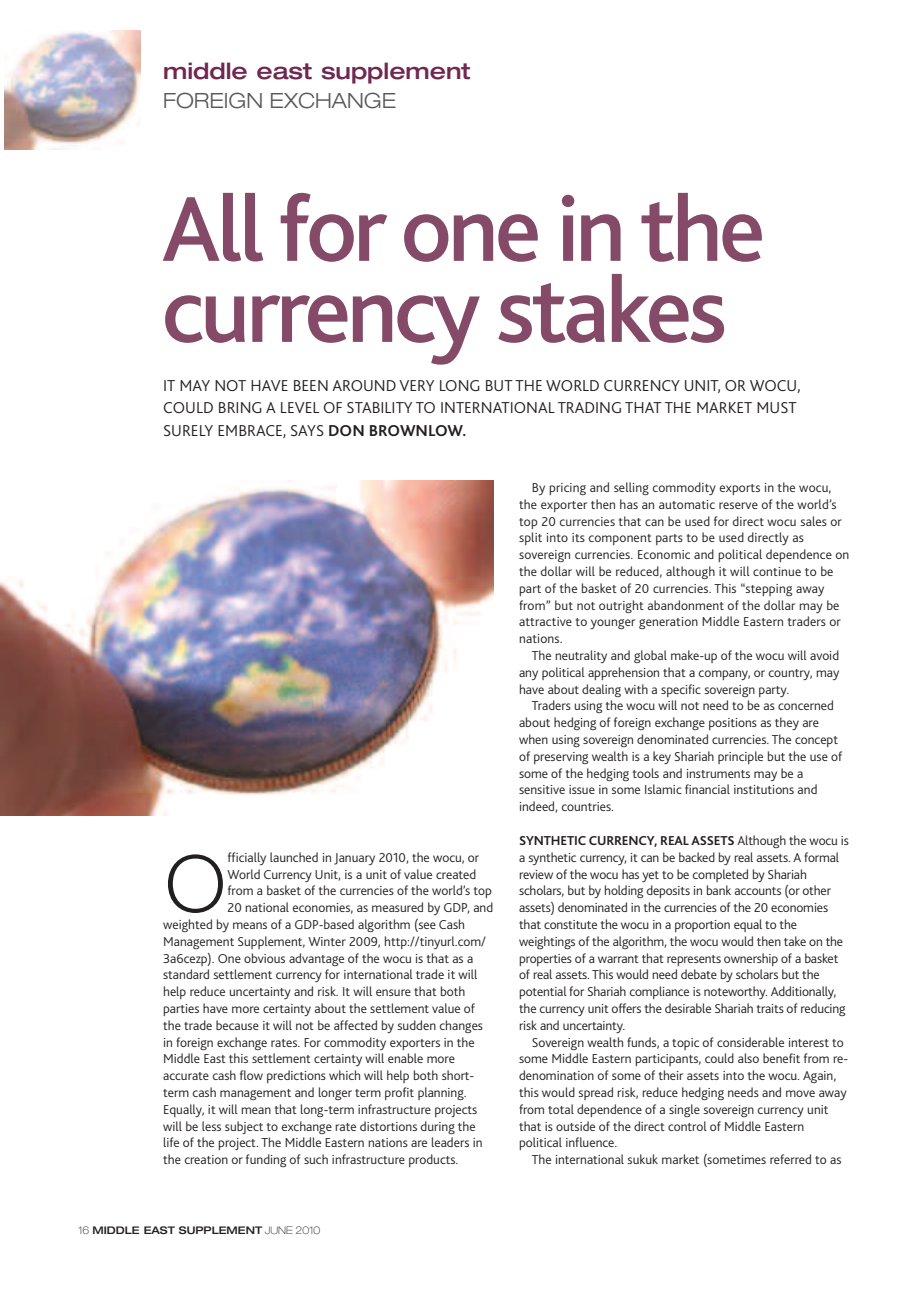
<style>
.page{position:relative;width:919px;height:1289px;background:#fff}
.page>*{position:absolute;margin:0;border:0;box-sizing:border-box;transform-origin:0 0}
.t1{font:500 96px/81px "Bliss 2";letter-spacing:-.04em;color:#844a68}
.t2{font:200 86.85px "Bliss 2";color:#231f20}
.t3{font:500 expanded 22.5px "Helvetica Neue";color:#702751}
.t4{font:300 expanded 21px "Helvetica Neue";color:#57585a}
.t5{font:300 16.5px/22.5px "Bliss 2";color:#231f20}
.t6{font:300 13.5px/16.8px "Bliss 2";color:#231f20}
.t7{font:500 expanded 10.5px "Helvetica Neue";color:#231f20}
.s1{font-weight:700}
.s2{font-weight:100}
</style>
<div class="page">
<img style="left:5px;top:30px;width:135px;height:120px">
<img style="left:0;top:480px;width:493px;height:335px">
<h3 class="t3" style="left:163px;top:63px;width:309px">middle east supplement</h3>
<h3 class="t4" style="left:163px;top:93px;width:234px">FOREIGN EXCHANGE</h3>
<h1 class="t1" style="left:162px;top:198px;width:605px">All for one in the currency stakes</h1>
<p class="t5" style="left:163px;top:375px;width:639px">IT MAY NOT HAVE BEEN AROUND VERY LONG BUT THE WORLD CURRENCY UNIT, OR WOCU,<br>COULD BRING A LEVEL OF STABILITY TO INTERNATIONAL TRADING THAT THE MARKET MUST<br>SURELY EMBRACE, SAYS <span class="s1">DON BROWNLOW.</span></p>
<h2 class="t2" style="left:163px;top:850px;width:66px">O</h2>
<p class="t6" style="left:227px;top:850px;width:253px">fficially launched in January 2010, the wocu, or</p>
<p class="t6" style="left:227px;top:866px;width:250px">World Currency Unit, is a unit of value created</p>
<p class="t6" style="left:227px;top:883px;width:266px">from a basket of the currencies of the world’s top</p>
<p class="t6" style="left:227px;top:900px;width:267px">20 national economies, as measured by GDP, and</p>
<p class="t6" style="left:163px;top:917px;width:303px">weighted by means of a GDP-based algorithm (see Cash</p>
<p class="t6" style="left:163px;top:934px;width:324px">Management Supplement, Winter 2009, http://tinyurl.com/</p>
<p class="t6" style="left:163px;top:950px;width:311px">3a6cezp). One obvious advantage of the wocu is that as a</p>
<p class="t6" style="left:163px;top:967px;width:316px">standard settlement currency for international trade it will</p>
<p class="t6" style="left:163px;top:984px;width:304px">help reduce uncertainty and risk. It will ensure that both</p>
<p class="t6" style="left:163px;top:1001px;width:313px">parties have more certainty about the settlement value of</p>
<p class="t6" style="left:163px;top:1018px;width:321px">the trade because it will not be affected by sudden changes</p>
<p class="t6" style="left:163px;top:1034px;width:313px">in foreign exchange rates. For commodity exporters in the</p>
<p class="t6" style="left:163px;top:1051px;width:293px">Middle East this settlement certainty will enable more</p>
<p class="t6" style="left:163px;top:1068px;width:312px">accurate cash flow predictions which will help both short-</p>
<p class="t6" style="left:163px;top:1085px;width:305px">term cash management and longer term profit planning.</p>
<p class="t6" style="left:163px;top:1102px;width:316px">Equally, it will mean that long-term infrastructure projects</p>
<p class="t6" style="left:163px;top:1118px;width:314px">will be less subject to exchange rate distortions during the</p>
<p class="t6" style="left:163px;top:1135px;width:321px">life of the project. The Middle Eastern nations are leaders in</p>
<p class="t6" style="left:163px;top:1152px;width:297px">the creation or funding of such infrastructure products.</p>
<p class="t7" style="left:78px;top:1226px;width:244px"><span class="s2">16</span> MIDDLE EAST SUPPLEMENT <span class="s2">JUNE 2010</span></p>
<p class="t6" style="left:519px;top:480px;width:332px;text-indent:13px">By pricing and selling commodity exports in the wocu, the exporter then has an automatic reserve of the world’s top 20 currencies that can be used for direct wocu sales or split into its component parts to be used directly as sovereign currencies. Economic and political dependence on the dollar will be reduced, although it will continue to be part of the basket of 20 currencies. This “stepping away from” but not outright abandonment of the dollar may be attractive to younger generation Middle Eastern traders or nations.</p>
<p class="t6" style="left:519px;top:648px;width:322px;text-align:justify;text-indent:13px">The neutrality and global make-up of the wocu will avoid any political apprehension that a company, or country, may have about dealing with a specific sovereign party.</p>
<p class="t6" style="left:519px;top:698px;width:324px;text-indent:13px">Traders using the wocu will not need to be as concerned about hedging of foreign exchange positions as they are when using sovereign denominated currencies. The concept of preserving wealth is a key Shariah principle but the use of some of the hedging tools and instruments may be a sensitive issue in some Islamic financial institutions and indeed, countries.</p>
<p class="t6" style="left:519px;top:833px;width:331px"><span class="s1">SYNTHETIC CURRENCY, REAL ASSETS</span> Although the wocu is a synthetic currency, it can be backed by real assets. A formal review of the wocu has yet to be completed by Shariah scholars, but by holding deposits in bank accounts (or other assets) denominated in the currencies of the 20 economies that constitute the wocu in a proportion equal to the weightings of the algorithm, the wocu would then take on the properties of a warrant that represents ownership of a basket of real assets. This would need debate by scholars but the potential for Shariah compliance is noteworthy. Additionally, the currency unit offers the desirable Shariah traits of reducing risk and uncertainty.</p>
<p class="t6" style="left:519px;top:1034px;width:331px;text-indent:13px">Sovereign wealth funds, a topic of considerable interest to some Middle Eastern participants, could also benefit from re&shy;denomination of some of their assets into the wocu. Again, this would spread risk, reduce hedging needs and move away from total dependence of a single sovereign currency unit that is outside of the direct control of Middle Eastern political influence.</p>
<p class="t6" style="left:531px;top:1152px;width:311px">The international sukuk market (sometimes referred to as</p>
</div>
